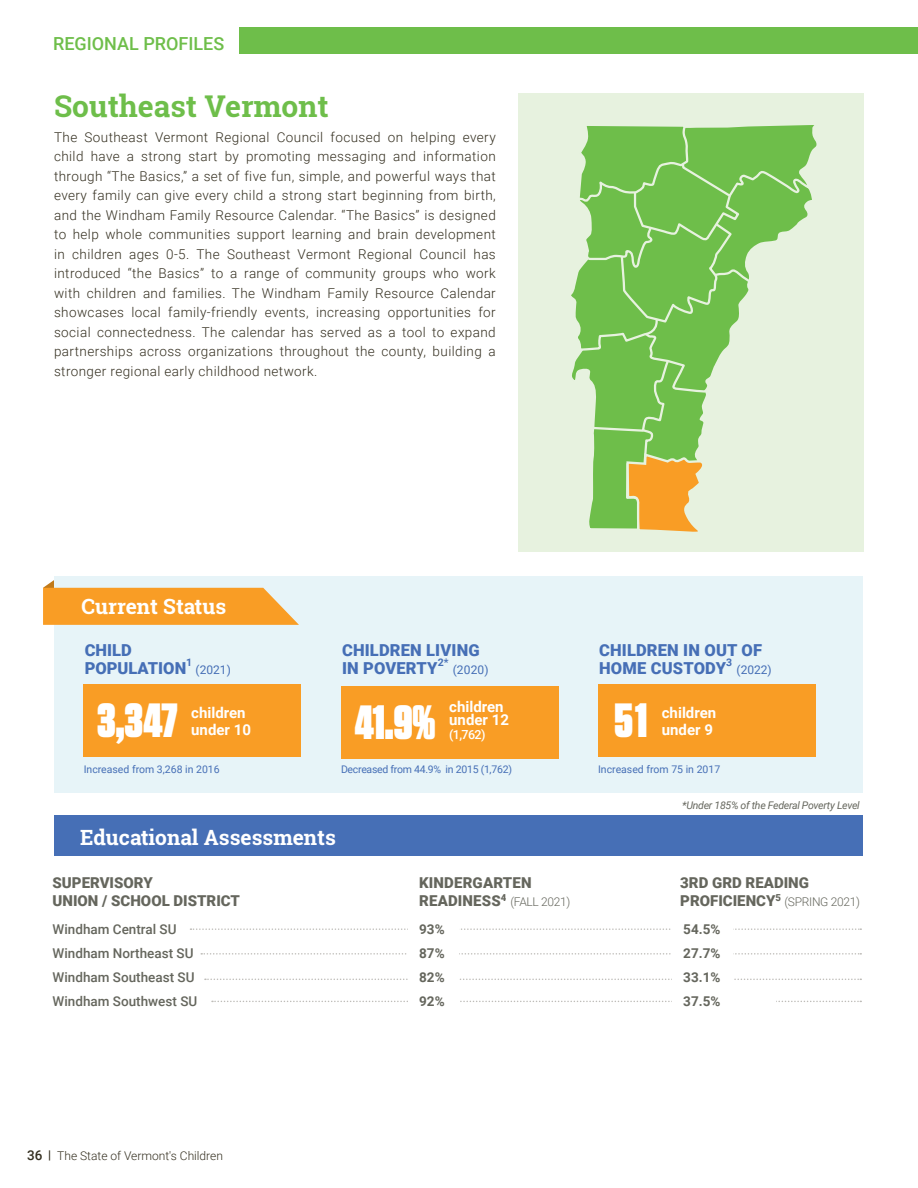
<style>
.page{position:relative;width:918px;height:1188px;background:#fff}
.page>*{position:absolute;margin:0;border:0;box-sizing:border-box;transform-origin:0 0}
.t1{font:900 48px "Tungsten";letter-spacing:-.015em;color:#fff}
.t2{font:700 30px "Roboto Slab";color:#6ebe4a}
.t3{font:700 21px "Roboto Slab";color:#fff}
.t4{font:500 18px "Roboto";color:#6ebe4a}
.t5{font:900 16.5px/18px "Roboto";letter-spacing:.01em;color:#466fb6}
.t6{font:900 15px/18px "Roboto";color:#65665d}
.t7{font:700 15px/16.5px "Roboto";color:#fff}
.t8{font:300 13.5px/19.5px "Roboto";letter-spacing:.03em;color:#342f20;text-align:justify}
.t9{font:500 13.5px/24px "Roboto";color:#65665d}
.t10{font:700 13.5px/24px "Roboto";color:#65665d;text-align:justify}
.t11{font:500 12.45px "Roboto";color:#fff}
.t12{font:300 12px "Roboto";color:#342f20}
.t13{font:300 12px "Roboto";letter-spacing:-.025em;color:#65665d}
.t14{font:12px "Roboto";color:#466fb6}
.t15{font:10.5px "Roboto";color:#466fb6}
.t16{font:italic 10.5px "Roboto";letter-spacing:-.025em;color:#65665d}
.t17{font:10.5px "Roboto";letter-spacing:-.025em;color:#466fb6}
.t18{font:700 10.5px "Roboto";color:#466fb6}
.s1{font-weight:500;font-size:13.5px}
.s2{font-weight:500}
</style>
<div class="page">
<div style="left:519px;top:93px;width:345px;height:459px;background:#e7f2df"></div>
<div style="left:54px;top:815px;width:809px;height:41px;background:#466fb6"></div>
<div style="left:54px;top:577px;width:809px;height:216px;background:#e7f4f8"></div>
<div style="left:598px;top:685px;width:217px;height:72px;background:#f99d25"></div>
<div style="left:84px;top:685px;width:217px;height:72px;background:#f99d25"></div>
<div style="left:341px;top:686px;width:217px;height:72px;background:#f99d25"></div>
<svg style="left:43px;top:580px;width:256px;height:45px"></svg>
<svg style="left:571px;top:125px;width:246px;height:407px"></svg>
<div style="left:239px;top:27px;width:679px;height:27px;background:#6ebe4a"></div>
<svg style="left:201px;top:953px;width:660px;height:2px"></svg>
<svg style="left:205px;top:979px;width:656px;height:1px"></svg>
<svg style="left:212px;top:1001px;width:649px;height:1px"></svg>
<svg style="left:190px;top:928px;width:671px;height:2px"></svg>
<div style="left:673px;top:910px;width:60px;height:127px;background:#fff"></div>
<div style="left:408px;top:911px;width:50px;height:127px;background:#fff"></div>
<div style="left:673px;top:992px;width:103px;height:21px;background:#fff"></div>
<h3 class="t4" style="left:53px;top:31px;width:173px">REGIONAL PROFILES</h3>
<h2 class="t2" style="left:54px;top:86px;width:276px">Southeast Vermont</h2>
<p class="t8" style="left:54px;top:127px;width:443px">The Southeast Vermont Regional Council focused on helping every child have a strong start by promoting messaging and information through “The Basics,” a set of five fun, simple, and powerful ways that every family can give every child a strong start beginning from birth, and the Windham Family Resource Calendar. “The Basics” is designed to help whole communities support learning and brain development in children ages 0-5. The Southeast Vermont Regional Council has introduced “the Basics” to a range of community groups who work with children and families. The Windham Family Resource Calendar showcases local family-friendly events, increasing opportunities for social connectedness. The calendar has served as a tool to expand partnerships across organizations throughout the county, building a stronger regional early childhood network.</p>
<h3 class="t3" style="left:82px;top:592px;width:146px">Current Status</h3>
<p class="t5" style="left:85px;top:640px;width:103px">CHILD<br>POPULATION</p>
<p class="t18" style="left:186px;top:655px;width:8px">1</p>
<p class="t14" style="left:196px;top:661px;width:37px">(2021)</p>
<p class="t5" style="left:342px;top:640px;width:139px">CHILDREN LIVING<br>IN POVERTY</p>
<p class="t18" style="left:438px;top:655px;width:12px">2*</p>
<p class="t14" style="left:453px;top:661px;width:37px">(2020)</p>
<p class="t5" style="left:599px;top:640px;width:164px">CHILDREN IN OUT OF<br>HOME CUSTODY</p>
<p class="t18" style="left:726px;top:655px;width:8px">3</p>
<p class="t14" style="left:737px;top:661px;width:37px">(2022)</p>
<h1 class="t1" style="left:355px;top:695px;width:83px">41.9%</h1>
<p class="t7" style="left:449px;top:699px;width:61px;line-height:13.5px">children under 12</p>
<h1 class="t1" style="left:97px;top:693px;width:82px">3,347</h1>
<h1 class="t1" style="left:614px;top:693px;width:34px">51</h1>
<p class="t15" style="left:84px;top:761px;width:138px">Increased from 3,268 in 2016</p>
<p class="t17" style="left:341px;top:761px;width:172px">Decreased from 44.9% in 2015 (1,762)</p>
<p class="t15" style="left:598px;top:761px;width:124px">Increased from 75 in 2017</p>
<p class="t7" style="left:191px;top:704px;width:61px">children under 10</p>
<p class="t7" style="left:662px;top:704px;width:56px">children under 9</p>
<p class="t11" style="left:449px;top:725px;width:38px">(1,762)</p>
<h3 class="t3" style="left:80px;top:823px;width:257px">Educational Assessments</h3>
<p class="t6" style="left:53px;top:873px;width:189px">SUPERVISORY<br>UNION / SCHOOL DISTRICT</p>
<p class="t6" style="left:419px;top:873px;width:114px">KINDERGARTEN<br>READINESS<sup>4</sup></p>
<p class="t13" style="left:510px;top:893px;width:62px">(FALL 2021)</p>
<p class="t16" style="left:682px;top:798px;width:179px">*Under 185% of the Federal Poverty Level</p>
<p class="t6" style="left:680px;top:873px;width:130px">3RD GRD READING<br>PROFICIENCY<sup>5</sup></p>
<p class="t13" style="left:784px;top:893px;width:77px">(SPRING 2021)</p>
<p class="t9" style="left:53px;top:916px;width:146px">Windham Central SU<br>Windham Northeast SU<br>Windham Southeast SU<br>Windham Southwest SU</p>
<p class="t10" style="left:419px;top:916px;width:27px">93% 87% 82% 92%</p>
<p class="t10" style="left:683px;top:916px;width:39px">54.5% 27.7% 33.1% 37.5%</p>
<p class="t12" style="left:27px;top:1147px;width:198px"><span class="s1">36</span> <span class="s2">|</span> The State of Vermont's Children</p>
</div>
